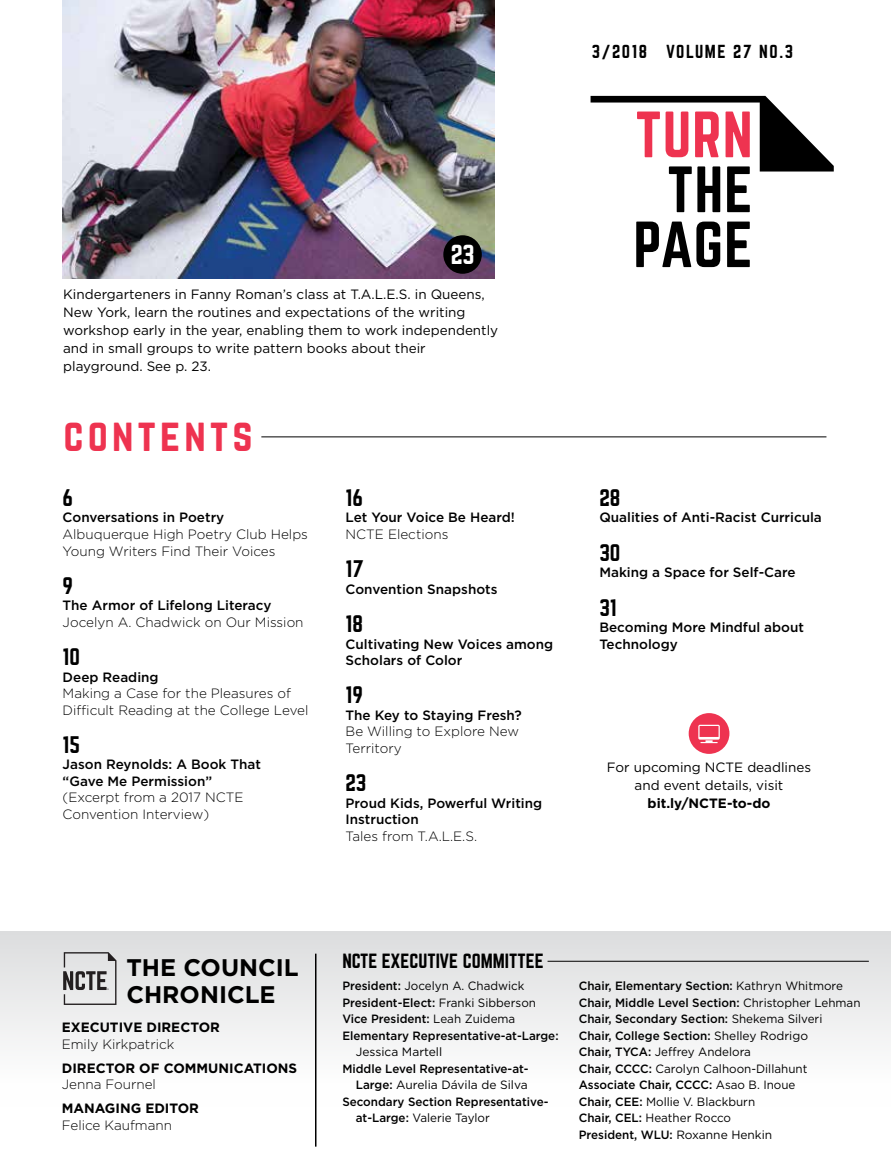
<style>
.page{position:relative;width:891px;height:1175px;background:#fff}
.page>*{position:absolute;margin:0;border:0;box-sizing:border-box;transform-origin:0 0}
.t1{font:40.5px "Norwester";letter-spacing:.1em;color:#ee3350}
.t2{font:24.15px "Norwester";color:#fff}
.t3{font:700 24px/27px "Gotham";color:#000}
.t4{font:21px "Norwester";color:#000}
.t5{font:18px "Norwester";color:#000}
.t6{font:16.5px "Norwester";letter-spacing:.1em;color:#000}
.t7{font:500 13.5px/16.5px "Gotham";color:#000}
.t8{font:300 13.5px/16.5px "Gotham";color:#000}
.t9{font:13.5px/18px "Gotham";color:#000}
.t10{font:700 13.5px "Gotham";color:#000}
.t11{font:500 12px/16.5px "Gotham";color:#000}
.t12{font:12px "Gotham";color:#000}
.s1{font-weight:400}
.s2{font-weight:500}
</style>
<div class="page">
<div style="left:0;top:931px;width:891px;height:176px;background:linear-gradient(to bottom,#dadbdc,#fff)"></div>
<hr style="left:0;top:931px;width:1px;height:176px;background:#dcddde">
<hr style="left:315px;top:953px;width:1px;height:193px;background:#000">
<hr style="left:261px;top:436px;width:565px;height:1px;background:#000">
<svg style="left:591px;top:96px;width:243px;height:116px"></svg>
<svg style="left:636px;top:221px;width:84px;height:46px"></svg>
<svg style="left:727px;top:221px;width:23px;height:46px"></svg>
<svg style="left:63px;top:952px;width:53px;height:53px;background:#b5b5b5"></svg>
<hr style="left:548px;top:960px;width:321px;height:1px;background:#000">
<div style="left:689px;top:713px;width:40px;height:41px;background:#ee3350;border-radius:50%"></div>
<svg style="left:692px;top:717px;width:34px;height:34px"></svg>
<img style="left:63px;top:0;width:432px;height:278px">
<div style="left:443px;top:235px;width:39px;height:39px;background:#000;border-radius:50%"></div>
<h3 class="t6" style="left:592px;top:44px;width:203px">3/2018 VOLUME 27 NO.3</h3>
<h2 class="t2" style="left:451px;top:243px;width:25px">23</h2>
<p class="t9" style="left:63px;top:285px;width:437px">Kindergarteners in Fanny Roman’s class at T.A.L.E.S. in Queens, New York, learn the routines and expectations of the writing workshop early in the year, enabling them to work independently and in small groups to write pattern books about their playground. See p. 23.</p>
<h1 class="t1" style="left:64px;top:415px;width:191px">contents</h1>
<h3 class="t4" style="left:63px;top:487px;width:12px">6</h3>
<p class="t7" style="left:63px;top:509px;width:163px">Conversations in Poetry</p>
<p class="t8" style="left:63px;top:525px;width:247px">Albuquerque High Poetry Club Helps<br>Young Writers Find Their Voices</p>
<h3 class="t4" style="left:63px;top:575px;width:12px">9</h3>
<p class="t7" style="left:63px;top:597px;width:210px">The Armor of Lifelong Literacy</p>
<p class="t8" style="left:63px;top:613px;width:242px">Jocelyn A. Chadwick on Our Mission</p>
<h3 class="t4" style="left:63px;top:646px;width:19px">10</h3>
<p class="t7" style="left:63px;top:668px;width:98px">Deep Reading</p>
<p class="t8" style="left:63px;top:684px;width:247px">Making a Case for the Pleasures of<br>Difficult Reading at the College Level</p>
<h3 class="t4" style="left:63px;top:734px;width:19px">15</h3>
<p class="t7" style="left:63px;top:756px;width:200px">Jason Reynolds: A Book That “Gave Me Permission”</p>
<p class="t8" style="left:63px;top:789px;width:182px">(Excerpt from a 2017 NCTE<br>Convention Interview)</p>
<h3 class="t4" style="left:346px;top:487px;width:19px">16</h3>
<p class="t7" style="left:346px;top:509px;width:171px">Let Your Voice Be Heard!</p>
<p class="t8" style="left:346px;top:525px;width:104px">NCTE Elections</p>
<h3 class="t4" style="left:346px;top:559px;width:20px">17</h3>
<p class="t7" style="left:346px;top:580px;width:153px">Convention Snapshots</p>
<h3 class="t4" style="left:346px;top:613px;width:19px">18</h3>
<p class="t7" style="left:346px;top:635px;width:209px">Cultivating New Voices among<br>Scholars of Color</p>
<h3 class="t4" style="left:346px;top:685px;width:19px">19</h3>
<p class="t7" style="left:346px;top:706px;width:178px">The Key to Staying Fresh?</p>
<p class="t8" style="left:346px;top:723px;width:175px">Be Willing to Explore New<br>Territory</p>
<h3 class="t4" style="left:346px;top:772px;width:22px">23</h3>
<p class="t7" style="left:346px;top:794px;width:198px">Proud Kids, Powerful Writing<br>Instruction</p>
<p class="t8" style="left:346px;top:827px;width:133px">Tales from T.A.L.E.S.</p>
<h3 class="t4" style="left:599px;top:487px;width:23px">28</h3>
<p class="t7" style="left:599px;top:509px;width:224px">Qualities of Anti-Racist Curricula</p>
<h3 class="t4" style="left:599px;top:542px;width:23px">30</h3>
<p class="t7" style="left:599px;top:564px;width:198px">Making a Space for Self-Care</p>
<h3 class="t4" style="left:599px;top:597px;width:19px">31</h3>
<p class="t7" style="left:599px;top:619px;width:206px">Becoming More Mindful about<br>Technology</p>
<p class="t9" style="left:607px;top:758px;width:206px;text-align:center">For upcoming NCTE deadlines and event details, visit</p>
<p class="t10" style="left:648px;top:794px;width:124px">bit.ly/NCTE-to-do</p>
<h3 class="t3" style="left:126px;top:953px;width:174px">THE COUNCIL<br>CHRONICLE</h3>
<p class="t10" style="left:62px;top:1018px;width:160px">EXECUTIVE DIRECTOR</p>
<p class="t8" style="left:62px;top:1035px;width:114px">Emily Kirkpatrick</p>
<p class="t10" style="left:62px;top:1058px;width:237px">DIRECTOR OF COMMUNICATIONS</p>
<p class="t8" style="left:62px;top:1075px;width:96px">Jenna Fournel</p>
<p class="t10" style="left:62px;top:1099px;width:139px">MANAGING EDITOR</p>
<p class="t8" style="left:62px;top:1116px;width:112px">Felice Kaufmann</p>
<h3 class="t5" style="left:342px;top:952px;width:203px">NCTE EXECUTIVE COMMITTEE</h3>
<p class="t11" style="left:342px;top:977px;width:218px">President: <span class="s1">Jocelyn A. Chadwick </span>President-Elect: <span class="s1">Franki Sibberson </span>Vice President: <span class="s1">Leah Zuidema </span>Elementary Representative-at-Large:</p>
<p class="t12" style="left:356px;top:1044px;width:88px">Jessica Martell</p>
<p class="t11" style="left:342px;top:1060px;width:188px">Middle Level Representative-at-</p>
<p class="t12" style="left:356px;top:1077px;width:173px"><span class="s2">Large:</span> Aurelia Dávila de Silva</p>
<p class="t11" style="left:342px;top:1093px;width:208px">Secondary Section Representative-</p>
<p class="t12" style="left:356px;top:1110px;width:136px"><span class="s2">at-Large:</span> Valerie Taylor</p>
<p class="t11" style="left:579px;top:977px;width:283px">Chair, Elementary Section: <span class="s1">Kathryn Whitmore </span>Chair, Middle Level Section: <span class="s1">Christopher Lehman </span>Chair, Secondary Section: <span class="s1">Shekema Silveri<br></span>Chair, College Section: <span class="s1">Shelley Rodrigo<br></span>Chair, TYCA: <span class="s1">Jeffrey Andelora<br></span>Chair, CCCC: <span class="s1">Carolyn Calhoon-Dillahunt </span>Associate Chair, CCCC: <span class="s1">Asao B. Inoue<br></span>Chair, CEE: <span class="s1">Mollie V. Blackburn<br></span>Chair, CEL: <span class="s1">Heather Rocco<br></span>President, WLU: <span class="s1">Roxanne Henkin</span></p>
</div>
